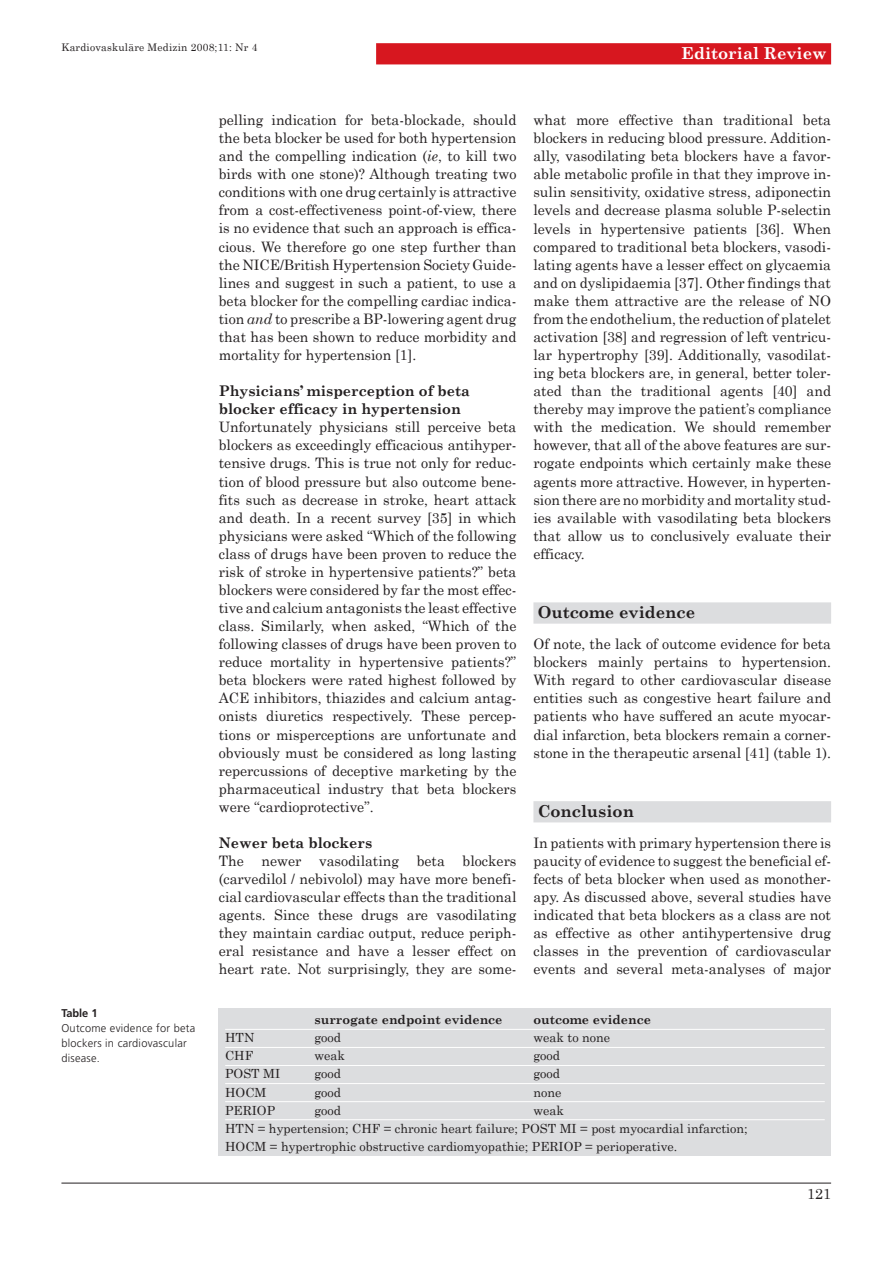
<style>
.page{position:relative;width:893px;height:1263px;background:#fff}
.page>*{position:absolute;margin:0;border:0;box-sizing:border-box;transform-origin:0 0}
.t1{font:700 16.5px "Century Schoolbook";color:#231f20}
.t2{font:700 16.5px "Century Schoolbook";color:#fff}
.t3{font:700 14.7px/18px "Century Schoolbook";color:#231f20}
.t4{font:14.7px "Century Schoolbook";color:#231f20}
.t5{font:14.4px/18px "Century Schoolbook";color:#231f20;text-align:justify}
.t6{font:12.6px/18px "Century Schoolbook";color:#231f20}
.t7{font:700 12.6px "Century Schoolbook";color:#231f20}
.t8{font:300 11.25px/14.9px "Frutiger";letter-spacing:.02em;color:#231f20}
.t9{font:700 11.25px "Frutiger";color:#231f20}
.t10{font:10.5px "Century Schoolbook";letter-spacing:.02em;color:#231f20}
.s1{font-style:italic}
</style>
<div class="page">
<hr style="left:61px;top:1183px;width:770px;height:1px;background:#231f20">
<div style="left:376px;top:43px;width:455px;height:21px;background:#d7171f"></div>
<div style="left:219px;top:1008px;width:612px;height:147px;background:#dcdddf"></div>
<div style="left:533px;top:602px;width:298px;height:22px;background:#dcdddf"></div>
<div style="left:533px;top:801px;width:298px;height:21px;background:#dcdddf"></div>
<hr style="left:225px;top:1029px;width:600px;height:1px;background:#fff">
<hr style="left:225px;top:1047px;width:600px;height:1px;background:#fff">
<hr style="left:225px;top:1065px;width:600px;height:1px;background:#fff">
<hr style="left:225px;top:1083px;width:600px;height:1px;background:#fff">
<hr style="left:225px;top:1101px;width:600px;height:1px;background:#fff">
<hr style="left:225px;top:1119px;width:600px;height:1px;background:#fff">
<p class="t10" style="left:61px;top:41px;width:197px">Kardiovaskuläre Medizin 2008;11: Nr 4</p>
<p class="t2" style="left:682px;top:43px;width:147px">Editorial Review</p>
<p class="t5" style="left:219px;top:110px;width:299px">pelling indication for beta-blockade, should the beta blocker be used for both hypertension and the compelling indication (<span class="s1">ie</span>, to kill two birds with one stone)? Although treating two conditions with one drug certainly is attractive from a cost-effectiveness point-of-view, there is no evidence that such an approach is effica&shy;cious. We therefore go one step further than the NICE/British Hypertension Society Guide&shy;lines and suggest in such a patient, to use a beta blocker for the compelling cardiac indica&shy;tion <span class="s1">and</span> to prescribe a BP-lowering agent drug that has been shown to reduce morbidity and mortality for hypertension [1].</p>
<p class="t3" style="left:219px;top:381px;width:253px">Physicians’ misperception of beta blocker efficacy in hypertension</p>
<p class="t5" style="left:219px;top:418px;width:299px">Unfortunately physicians still perceive beta blockers as exceedingly efficacious antihyper&shy;tensive drugs. This is true not only for reduc&shy;tion of blood pressure but also outcome bene&shy;fits such as decrease in stroke, heart attack and death. In a recent survey [35] in which physicians were asked “Which of the following class of drugs have been proven to reduce the risk of stroke in hypertensive patients?” beta blockers were considered by far the most effec&shy;tive and calcium antagonists the least effective class. Similarly, when asked, “Which of the following classes of drugs have been proven to reduce mortality in hypertensive patients?” beta blockers were rated highest followed by ACE inhibitors, thiazides and calcium antag&shy;onists diuretics respectively. These percep&shy;tions or misperceptions are unfortunate and obviously must be considered as long lasting repercussions of deceptive marketing by the pharmaceutical industry that beta blockers were “cardioprotective”.</p>
<p class="t3" style="left:219px;top:833px;width:155px">Newer beta blockers</p>
<p class="t5" style="left:219px;top:851px;width:299px">The newer vasodilating beta blockers (carvedilol / nebivolol) may have more benefi&shy;cial cardiovascular effects than the traditional agents. Since these drugs are vasodilating they maintain cardiac output, reduce periph&shy;eral resistance and have a lesser effect on heart rate. Not surprisingly, they are some-</p>
<p class="t5" style="left:533px;top:111px;width:299px">what more effective than traditional beta blockers in reducing blood pressure. Addition&shy;ally, vasodilating beta blockers have a favor&shy;able metabolic profile in that they improve in&shy;sulin sensitivity, oxidative stress, adiponectin levels and decrease plasma soluble P-selectin levels in hypertensive patients [36]. When compared to traditional beta blockers, vasodi&shy;lating agents have a lesser effect on glycaemia and on dyslipidaemia [37]. Other findings that make them attractive are the release of NO from the endothelium, the reduction of platelet activation [38] and regression of left ventricu&shy;lar hypertrophy [39]. Additionally, vasodilat&shy;ing beta blockers are, in general, better toler&shy;ated than the traditional agents [40] and thereby may improve the patient’s compliance with the medication. We should remember however, that all of the above features are sur&shy;rogate endpoints which certainly make these agents more attractive. However, in hyperten&shy;sion there are no morbidity and mortality stud&shy;ies available with vasodilating beta blockers that allow us to conclusively evaluate their efficacy.</p>
<p class="t1" style="left:538px;top:602px;width:159px">Outcome evidence</p>
<p class="t5" style="left:533px;top:635px;width:299px">Of note, the lack of outcome evidence for beta blockers mainly pertains to hypertension.<br>With regard to other cardiovascular disease entities such as congestive heart failure and patients who have suffered an acute myocar&shy;dial infarction, beta blockers remain a corner&shy;stone in the therapeutic arsenal [41] (table 1).</p>
<p class="t1" style="left:538px;top:801px;width:98px">Conclusion</p>
<p class="t5" style="left:533px;top:833px;width:299px">In patients with primary hypertension there is paucity of evidence to suggest the beneficial ef&shy;fects of beta blocker when used as monother&shy;apy. As discussed above, several studies have indicated that beta blockers as a class are not as effective as other antihypertensive drug classes in the prevention of cardiovascular events and several meta-analyses of major</p>
<p class="t9" style="left:61px;top:1008px;width:38px">Table 1</p>
<p class="t8" style="left:61px;top:1021px;width:135px">Outcome evidence for beta blockers in cardiovascular disease.</p>
<p class="t7" style="left:314px;top:1012px;width:190px">surrogate endpoint evidence</p>
<p class="t7" style="left:533px;top:1012px;width:119px">outcome evidence</p>
<p class="t6" style="left:225px;top:1028px;width:31px">HTN</p>
<p class="t6" style="left:314px;top:1028px;width:28px">good</p>
<p class="t6" style="left:533px;top:1028px;width:78px">weak to none</p>
<p class="t6" style="left:225px;top:1046px;width:29px">CHF</p>
<p class="t6" style="left:314px;top:1046px;width:32px">weak</p>
<p class="t6" style="left:533px;top:1046px;width:28px">good</p>
<p class="t6" style="left:225px;top:1064px;width:57px">POST MI</p>
<p class="t6" style="left:314px;top:1064px;width:28px">good</p>
<p class="t6" style="left:533px;top:1064px;width:28px">good</p>
<p class="t6" style="left:225px;top:1083px;width:43px">HOCM</p>
<p class="t6" style="left:314px;top:1083px;width:28px">good</p>
<p class="t6" style="left:533px;top:1083px;width:29px">none</p>
<p class="t6" style="left:225px;top:1101px;width:51px">PERIOP</p>
<p class="t6" style="left:314px;top:1101px;width:28px">good</p>
<p class="t6" style="left:225px;top:1101px;width:524px;text-indent:308px">weak<br>HTN = hypertension; CHF = chronic heart failure; POST MI = post myocardial infarction;<br>HOCM = hypertrophic obstructive cardiomyopathie; PERIOP = perioperative.</p>
<p class="t4" style="left:807px;top:1185px;width:26px">121</p>
</div>
